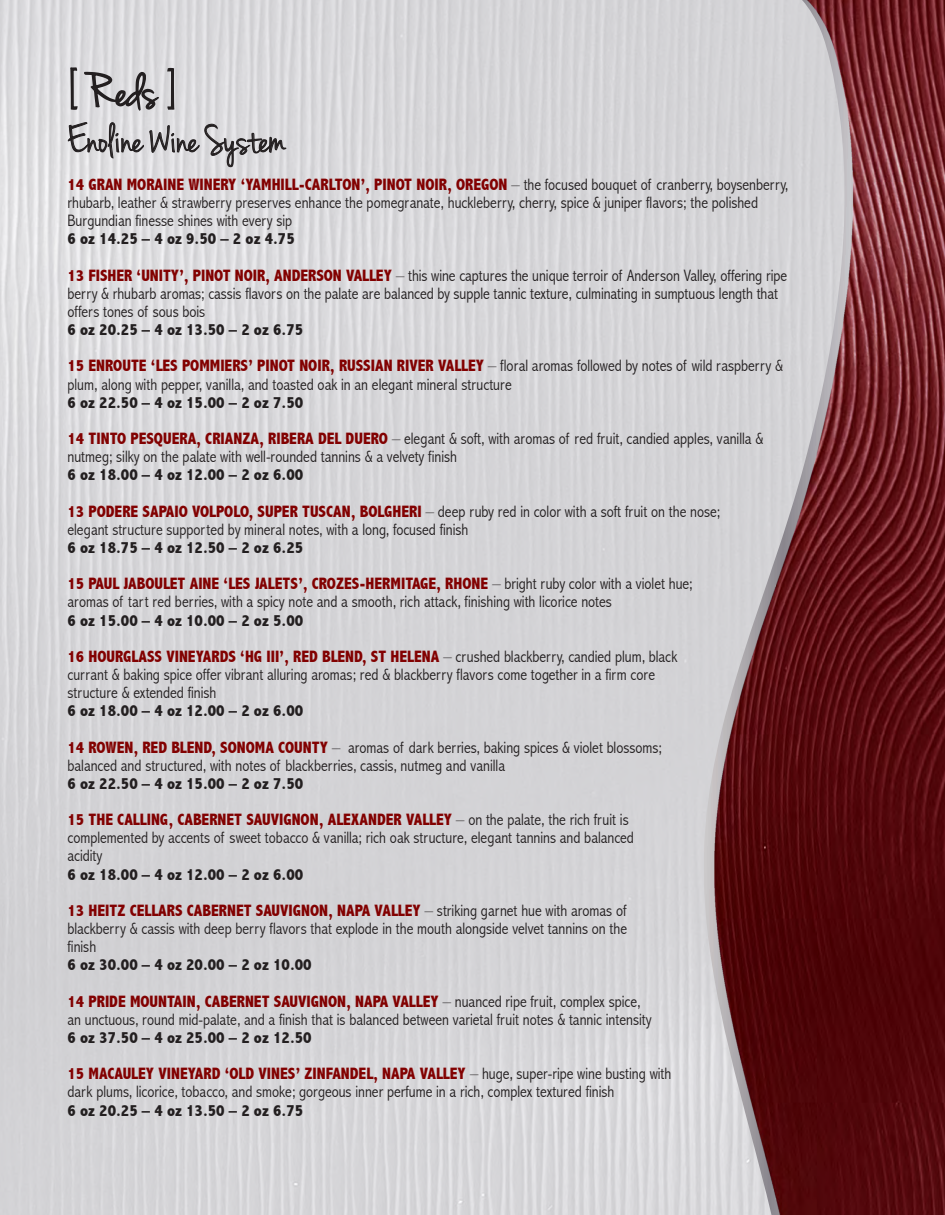
<style>
.page{position:relative;width:945px;height:1215px;background:#fff}
.page>*{position:absolute;margin:0;border:0;box-sizing:border-box;transform-origin:0 0}
.t1{font:51px "Jenna Sue";color:#231f20}
.t2{font:42px "Jenna Sue";color:#231f20}
.t3{font:300 condensed 16.5px/18.1px "Abadi";color:#231f20}
.t4{font:800 condensed 16.5px "Abadi";color:#231f20}
.s1{font-weight:800;color:#820101}
.s2{font-weight:800}
</style>
<div class="page">
<img style="left:0;top:0;width:632px;height:1215px">
<svg style="left:70px;top:47px;width:90px;height:65px;background:#bdbcbf"></svg>
<svg style="left:166px;top:67px;width:9px;height:43px"></svg>
<svg style="left:67px;top:122px;width:220px;height:53px;background:#c5c4c6"></svg>
<img style="left:632px;top:0;width:313px;height:1215px">
<p class="t1" style="left:68px;top:62px;width:112px">[ Reds ]</p>
<p class="t2" style="left:68px;top:116px;width:219px">Enoline Wine System</p>
<p class="t3" style="left:68px;top:175px;width:722px"><span class="s1">14 GRAN MORAINE WINERY ‘YAMHILL-CARLTON’, PINOT NOIR, OREGON</span> – the focused bouquet of cranberry, boysenberry, rhubarb, leather &amp; strawberry preserves enhance the pomegranate, huckleberry, cherry, spice &amp; juniper flavors; the polished<br>Burgundian finesse shines with every sip</p>
<p class="t4" style="left:68px;top:229px;width:229px">6 oz 14.25 – 4 oz 9.50 – 2 oz 4.75</p>
<p class="t3" style="left:68px;top:266px;width:721px"><span class="s1">13 FISHER ‘UNITY’, PINOT NOIR, ANDERSON VALLEY</span> – this wine captures the unique terroir of Anderson Valley, offering ripe berry &amp; rhubarb aromas; cassis flavors on the palate are balanced by supple tannic texture, culminating in sumptuous length that offers tones of sous bois</p>
<p class="t4" style="left:68px;top:320px;width:237px">6 oz 20.25 – 4 oz 13.50 – 2 oz 6.75</p>
<p class="t3" style="left:68px;top:357px;width:717px"><span class="s1">15 ENROUTE ‘LES POMMIERS’ PINOT NOIR, RUSSIAN RIVER VALLEY</span> – floral aromas followed by notes of wild raspberry &amp; plum, along with pepper, vanilla, and toasted oak in an elegant mineral structure<br><span class="s2">6 oz 22.50 – 4 oz 15.00 – 2 oz 7.50</span></p>
<p class="t3" style="left:68px;top:429px;width:697px"><span class="s1">14 TINTO PESQUERA, CRIANZA, RIBERA DEL DUERO</span> – elegant &amp; soft, with aromas of red fruit, candied apples, vanilla &amp; nutmeg; silky on the palate with well-rounded tannins &amp; a velvety finish</p>
<p class="t4" style="left:68px;top:465px;width:237px">6 oz 18.00 – 4 oz 12.00 – 2 oz 6.00</p>
<p class="t3" style="left:68px;top:502px;width:654px"><span class="s1">13 PODERE SAPAIO VOLPOLO, SUPER TUSCAN, BOLGHERI</span> – deep ruby red in color with a soft fruit on the nose; elegant structure supported by mineral notes, with a long, focused finish</p>
<p class="t4" style="left:68px;top:538px;width:237px">6 oz 18.75 – 4 oz 12.50 – 2 oz 6.25</p>
<p class="t3" style="left:68px;top:575px;width:627px"><span class="s1">15 PAUL JABOULET AINE ‘LES JALETS’, CROZES-HERMITAGE, RHONE</span> – bright ruby color with a violet hue; aromas of tart red berries, with a spicy note and a smooth, rich attack, finishing with licorice notes</p>
<p class="t4" style="left:68px;top:610px;width:237px">6 oz 15.00 – 4 oz 10.00 – 2 oz 5.00</p>
<p class="t3" style="left:68px;top:647px;width:611px"><span class="s1">16 HOURGLASS VINEYARDS ‘HG III’, RED BLEND, ST HELENA</span> – crushed blackberry, candied plum, black currant &amp; baking spice offer vibrant alluring aromas; red &amp; blackberry flavors come together in a firm core structure &amp; extended finish</p>
<p class="t4" style="left:68px;top:701px;width:237px">6 oz 18.00 – 4 oz 12.00 – 2 oz 6.00</p>
<p class="t3" style="left:68px;top:738px;width:596px"><span class="s1">14 ROWEN, RED BLEND, SONOMA COUNTY</span> – aromas of dark berries, baking spices &amp; violet blossoms; balanced and structured, with notes of blackberries, cassis, nutmeg and vanilla<br><span class="s2">6 oz 22.50 – 4 oz 15.00 – 2 oz 7.50</span></p>
<p class="t3" style="left:68px;top:811px;width:568px"><span class="s1">15 THE CALLING, CABERNET SAUVIGNON, ALEXANDER VALLEY</span> – on the palate, the rich fruit is complemented by accents of sweet tobacco &amp; vanilla; rich oak structure, elegant tannins and balanced acidity<br><span class="s2">6 oz 18.00 – 4 oz 12.00 – 2 oz 6.00</span></p>
<p class="t3" style="left:68px;top:901px;width:561px"><span class="s1">13 HEITZ CELLARS CABERNET SAUVIGNON, NAPA VALLEY</span> – striking garnet hue with aromas of blackberry &amp; cassis with deep berry flavors that explode in the mouth alongside velvet tannins on the finish<br><span class="s2">6 oz 30.00 – 4 oz 20.00 – 2 oz 10.00</span></p>
<p class="t3" style="left:68px;top:992px;width:586px"><span class="s1">14 PRIDE MOUNTAIN, CABERNET SAUVIGNON, NAPA VALLEY</span> – nuanced ripe fruit, complex spice, an unctuous, round mid-palate, and a finish that is balanced between varietal fruit notes &amp; tannic intensity</p>
<p class="t4" style="left:68px;top:1028px;width:246px">6 oz 37.50 – 4 oz 25.00 – 2 oz 12.50</p>
<p class="t3" style="left:68px;top:1065px;width:605px"><span class="s1">15 MACAULEY VINEYARD ‘OLD VINES’ ZINFANDEL, NAPA VALLEY</span> – huge, super-ripe wine busting with dark plums, licorice, tobacco, and smoke; gorgeous inner perfume in a rich, complex textured finish<br><span class="s2">6 oz 20.25 – 4 oz 13.50 – 2 oz 6.75</span></p>
</div>
